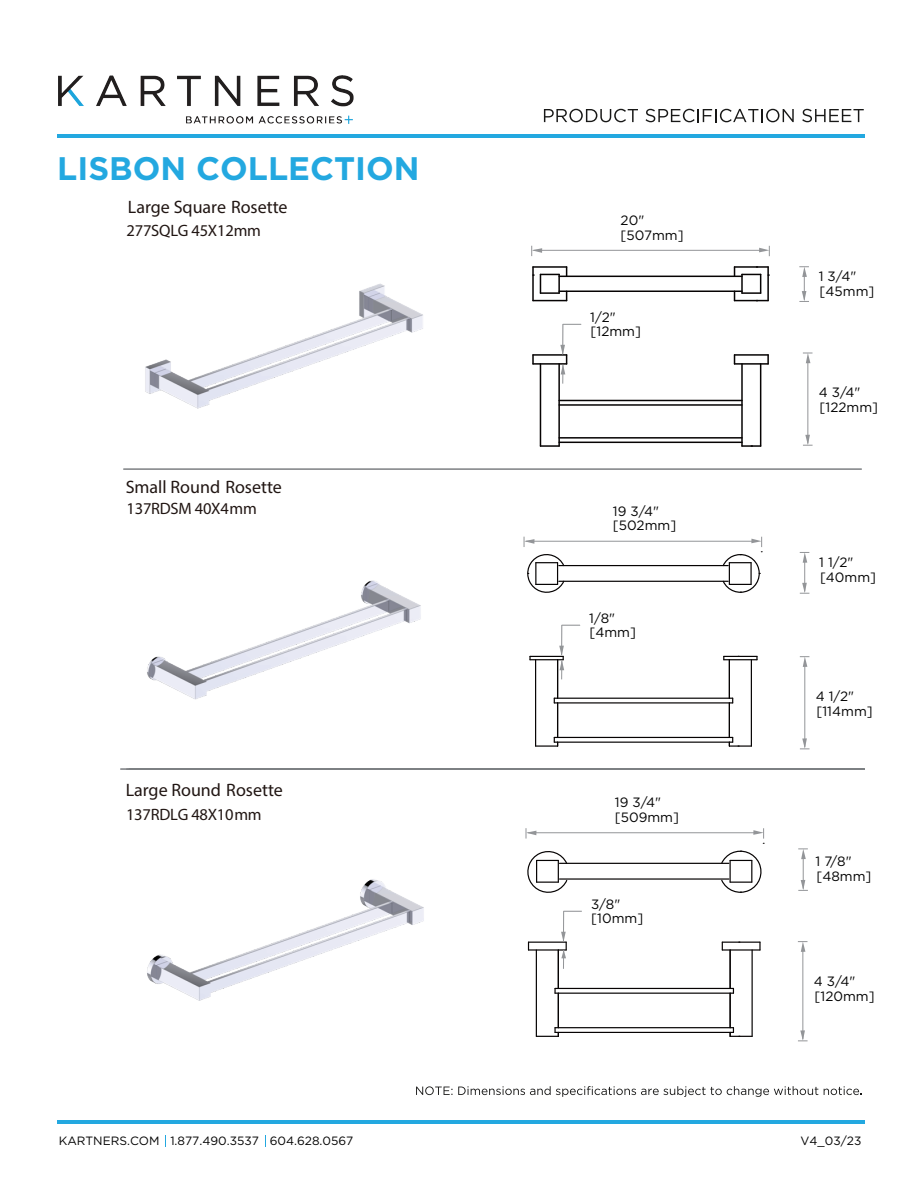
<style>
.page{position:relative;width:918px;height:1188px;background:#fff}
.page>*{position:absolute;margin:0;border:0;box-sizing:border-box;transform-origin:0 0}
.t1{font:700 32.55px "Gotham";color:#23a8e0}
.t2{font:18px "Myriad Pro";color:#211613}
.t3{font:16.5px "Myriad Pro";letter-spacing:-.015em;color:#211613}
.t4{font:13.5px/15px "Gotham";color:#030303}
.t5{font:12px "Gotham";color:#030303}
</style>
<div class="page">
<hr style="left:127px;top:768px;width:737px;height:2px;background:#7d8083">
<hr style="left:124px;top:468px;width:737px;height:2px;background:#7d8083">
<hr style="left:559px;top:442px;width:183px;height:1px;background:#060303">
<hr style="left:559px;top:437px;width:183px;height:2px;background:#060303">
<hr style="left:559px;top:404px;width:183px;height:2px;background:#060303">
<hr style="left:559px;top:400px;width:183px;height:1px;background:#060303">
<hr style="left:735px;top:363px;width:33px;height:2px;background:#060303">
<hr style="left:735px;top:354px;width:33px;height:2px;background:#060303">
<hr style="left:741px;top:364px;width:2px;height:82px;background:#060303">
<hr style="left:760px;top:364px;width:1px;height:82px;background:#060303">
<svg style="left:767px;top:355px;width:2px;height:9px"></svg>
<hr style="left:735px;top:300px;width:33px;height:1px;background:#060303">
<hr style="left:559px;top:291px;width:183px;height:1px;background:#060303">
<hr style="left:559px;top:276px;width:183px;height:1px;background:#060303">
<hr style="left:735px;top:266px;width:33px;height:2px;background:#060303">
<svg style="left:741px;top:274px;width:20px;height:20px"></svg>
<hr style="left:767px;top:267px;width:2px;height:34px;background:#060303">
<svg style="left:742px;top:445px;width:19px;height:2px"></svg>
<hr style="left:729px;top:745px;width:22px;height:2px;background:#060303">
<hr style="left:554px;top:742px;width:179px;height:1px;background:#060303">
<hr style="left:554px;top:737px;width:179px;height:1px;background:#060303">
<hr style="left:554px;top:702px;width:179px;height:2px;background:#060303">
<hr style="left:554px;top:698px;width:179px;height:1px;background:#060303">
<hr style="left:724px;top:659px;width:33px;height:1px;background:#060303">
<hr style="left:724px;top:656px;width:33px;height:1px;background:#060303">
<hr style="left:729px;top:660px;width:1px;height:38px;background:#060303">
<hr style="left:729px;top:703px;width:1px;height:34px;background:#060303">
<hr style="left:751px;top:660px;width:1px;height:86px;background:#060303">
<hr style="left:559px;top:581px;width:169px;height:1px;background:#060303">
<hr style="left:559px;top:565px;width:169px;height:1px;background:#060303">
<svg style="left:729px;top:737px;width:10px;height:10px"></svg>
<hr style="left:555px;top:1032px;width:178px;height:1px;background:#060303">
<hr style="left:555px;top:1027px;width:178px;height:1px;background:#060303">
<hr style="left:555px;top:993px;width:178px;height:1px;background:#060303">
<hr style="left:555px;top:988px;width:178px;height:1px;background:#060303">
<hr style="left:722px;top:949px;width:38px;height:2px;background:#060303">
<hr style="left:722px;top:942px;width:38px;height:1px;background:#060303">
<hr style="left:730px;top:950px;width:1px;height:38px;background:#060303">
<hr style="left:730px;top:993px;width:1px;height:35px;background:#060303">
<hr style="left:752px;top:950px;width:1px;height:86px;background:#060303">
<svg style="left:759px;top:942px;width:2px;height:8px"></svg>
<hr style="left:560px;top:878px;width:169px;height:2px;background:#060303">
<hr style="left:560px;top:863px;width:169px;height:1px;background:#060303">
<svg style="left:730px;top:1028px;width:22px;height:9px"></svg>
<hr style="left:57px;top:134px;width:808px;height:4px;background:#23a8e0">
<hr style="left:57px;top:1120px;width:808px;height:4px;background:#23a8e0">
<img style="left:58px;top:76px;width:295px;height:48px">
<svg style="left:544px;top:109px;width:94px;height:13px"></svg>
<svg style="left:646px;top:109px;width:148px;height:13px"></svg>
<svg style="left:802px;top:109px;width:62px;height:13px"></svg>
<svg style="left:416px;top:1086px;width:36px;height:9px"></svg>
<svg style="left:458px;top:1086px;width:360px;height:11px"></svg>
<svg style="left:824px;top:1086px;width:38px;height:9px"></svg>
<img style="left:145px;top:245px;width:434px;height:190px">
<img style="left:123px;top:435px;width:456px;height:398px">
<img style="left:120px;top:746px;width:447px;height:291px">
<hr style="left:533px;top:250px;width:227px;height:1px;background:#939598">
<svg style="left:759px;top:246px;width:11px;height:10px"></svg>
<svg style="left:531px;top:246px;width:11px;height:10px"></svg>
<hr style="left:526px;top:541px;width:227px;height:1px;background:#939598">
<svg style="left:722px;top:537px;width:40px;height:56px"></svg>
<svg style="left:524px;top:537px;width:41px;height:58px"></svg>
<hr style="left:528px;top:833px;width:227px;height:1px;background:#939598">
<svg style="left:720px;top:828px;width:44px;height:65px"></svg>
<svg style="left:526px;top:828px;width:10px;height:11px"></svg>
<svg style="left:799px;top:266px;width:10px;height:36px"></svg>
<hr style="left:808px;top:362px;width:1px;height:81px;background:#939598">
<svg style="left:803px;top:353px;width:10px;height:10px"></svg>
<svg style="left:803px;top:435px;width:10px;height:11px"></svg>
<hr style="left:805px;top:666px;width:1px;height:81px;background:#939598">
<svg style="left:800px;top:656px;width:9px;height:11px"></svg>
<svg style="left:800px;top:738px;width:10px;height:12px"></svg>
<hr style="left:804px;top:561px;width:1px;height:31px;background:#939598">
<svg style="left:800px;top:552px;width:9px;height:11px"></svg>
<svg style="left:800px;top:583px;width:9px;height:11px"></svg>
<hr style="left:803px;top:858px;width:1px;height:31px;background:#939598">
<svg style="left:798px;top:849px;width:10px;height:10px"></svg>
<svg style="left:798px;top:880px;width:10px;height:11px"></svg>
<hr style="left:803px;top:951px;width:1px;height:88px;background:#939598">
<svg style="left:798px;top:941px;width:9px;height:11px"></svg>
<svg style="left:798px;top:1030px;width:10px;height:12px"></svg>
<svg style="left:560px;top:324px;width:21px;height:60px"></svg>
<svg style="left:559px;top:625px;width:21px;height:54px"></svg>
<svg style="left:561px;top:911px;width:21px;height:58px"></svg>
<h1 class="t1" style="left:57px;top:149px;width:364px">LISBON COLLECTION</h1>
<h2 class="t2" style="left:128px;top:196px;width:161px">Large Square Rosette</h2>
<p class="t3" style="left:127px;top:221px;width:136px">277SQLG 45X12mm</p>
<h2 class="t2" style="left:126px;top:476px;width:158px">Small Round Rosette</h2>
<p class="t3" style="left:127px;top:498px;width:132px">137RDSM 40X4mm</p>
<h2 class="t2" style="left:126px;top:779px;width:159px">Large Round Rosette</h2>
<p class="t3" style="left:126px;top:805px;width:137px">137RDLG 48X10mm</p>
<p class="t4" style="left:621px;top:212px;width:65px">20" [507mm]</p>
<p class="t4" style="left:590px;top:310px;width:52px;line-height:14.2px">1/2" [12mm]</p>
<p class="t4" style="left:613px;top:503px;width:65px">19 3/4" [502mm]</p>
<p class="t4" style="left:589px;top:610px;width:48px;line-height:14.2px">1/8" [4mm]</p>
<p class="t4" style="left:615px;top:795px;width:66px">19 3/4" [509mm]</p>
<p class="t4" style="left:591px;top:897px;width:54px;line-height:14.2px">3/8" [10mm]</p>
<p class="t4" style="left:819px;top:269px;width:57px">1 3/4" [45mm]</p>
<p class="t4" style="left:819px;top:385px;width:61px">4 3/4" [122mm]</p>
<p class="t4" style="left:819px;top:554px;width:59px">1 1/2" [40mm]</p>
<p class="t4" style="left:816px;top:688px;width:59px">4 1/2" [114mm]</p>
<p class="t4" style="left:816px;top:853px;width:57px">1 7/8" [48mm]</p>
<p class="t4" style="left:814px;top:973px;width:62px">4 3/4" [120mm]</p>
<p class="t5" style="left:59px;top:1134px;width:296px">KARTNERS.COM 1.877.490.3537 604.628.0567</p>
<p class="t5" style="left:801px;top:1134px;width:62px">V4_03/23</p>
</div>
